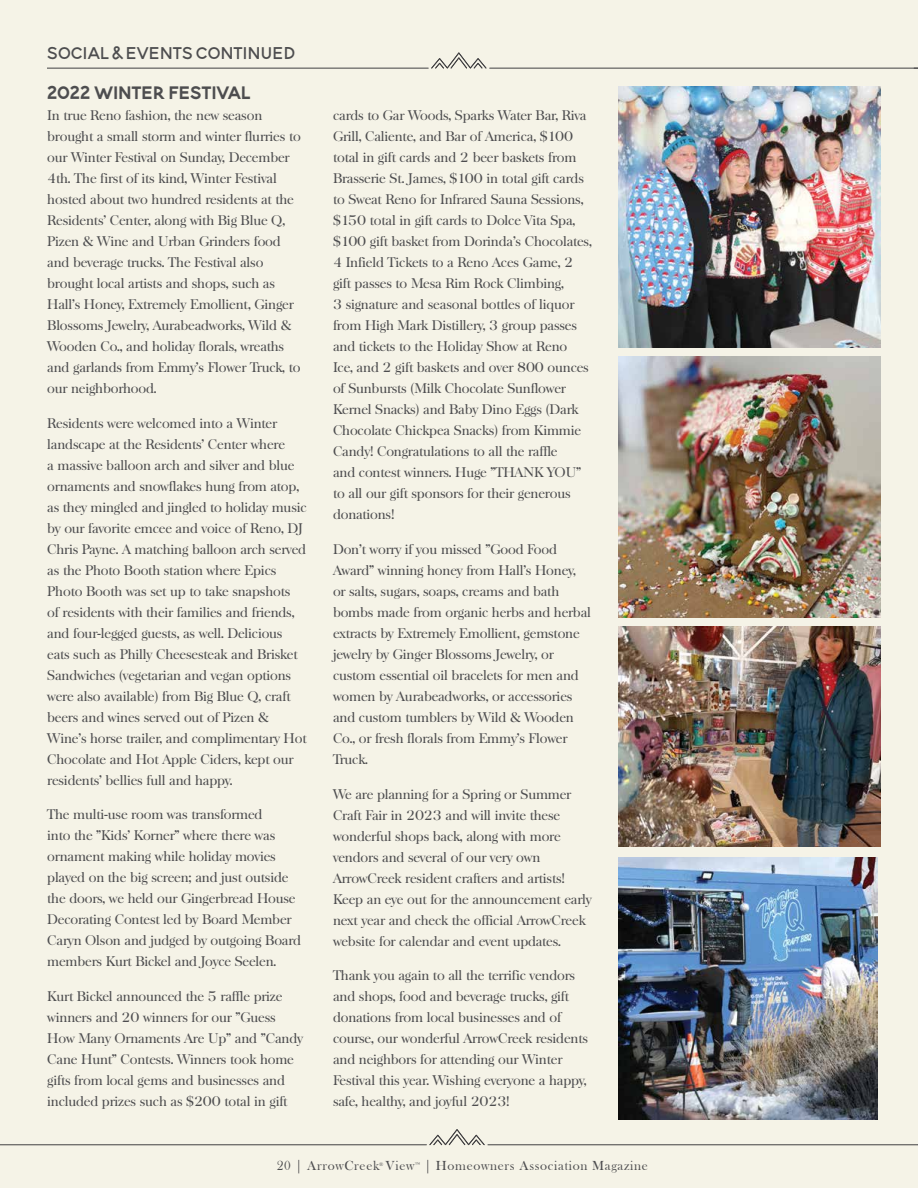
<style>
.page{position:relative;width:918px;height:1188px;background:#f5f3e7}
.page>*{position:absolute;margin:0;border:0;box-sizing:border-box;transform-origin:0 0}
.t1{font:700 31.5px "Blooming Elegant Sans";color:#4d4d4f}
.t2{font:30px "Blooming Elegant Sans";color:#4d4d4f}
.t3{font:13.5px/21px "Baskerville Serial";letter-spacing:-.01em;color:#4d4d4f}
.t4{font:13.5px "Bask Old Face";letter-spacing:.05em;color:#4d4d4f}
.t5{font:5.25px "Bask Old Face";color:#4d4d4f}
</style>
<div class="page">
<svg style="left:429px;top:1129px;width:56px;height:16px"></svg>
<hr style="left:488px;top:1144px;width:430px;height:1px;background:#414042">
<hr style="left:0;top:1144px;width:426px;height:1px;background:#414042">
<svg style="left:431px;top:52px;width:55px;height:17px"></svg>
<hr style="left:490px;top:68px;width:428px;height:1px;background:#414042">
<hr style="left:47px;top:68px;width:381px;height:1px;background:#414042">
<img style="left:619px;top:86px;width:261px;height:262px">
<img style="left:619px;top:356px;width:261px;height:262px">
<img style="left:619px;top:626px;width:261px;height:221px">
<img style="left:619px;top:858px;width:259px;height:261px">
<h2 class="t2" style="left:47px;top:31px;width:249px">social &amp; events continued</h2>
<h1 class="t1" style="left:47px;top:70px;width:205px">2022 winter festival</h1>
<p class="t3" style="left:47px;top:105px;width:255px">In true Reno fashion, the new season brought a small storm and winter flurries to our Winter Festival on Sunday, December 4th. The first of its kind, Winter Festival hosted about two hundred residents at the Residents' Center, along with Big Blue Q, Pizen &amp; Wine and Urban Grinders food and beverage trucks. The Festival also brought local artists and shops, such as Hall's Honey, Extremely Emollient, Ginger Blossoms Jewelry, Aurabeadworks, Wild &amp; Wooden Co., and holiday florals, wreaths and garlands from Emmy's Flower Truck, to our neighborhood.</p>
<p class="t3" style="left:47px;top:413px;width:261px">Residents were welcomed into a Winter landscape at the Residents' Center where<br>a massive balloon arch and silver and blue ornaments and snowflakes hung from atop, as they mingled and jingled to holiday music by our favorite emcee and voice of Reno, DJ Chris Payne. A matching balloon arch served as the Photo Booth station where Epics Photo Booth was set up to take snapshots<br>of residents with their families and friends, and four-legged guests, as well. Delicious eats such as Philly Cheesesteak and Brisket Sandwiches (vegetarian and vegan options were also available) from Big Blue Q, craft beers and wines served out of Pizen &amp; Wine's horse trailer, and complimentary Hot Chocolate and Hot Apple Ciders, kept our residents' bellies full and happy.</p>
<p class="t3" style="left:47px;top:804px;width:255px">The multi-use room was transformed<br>into the "Kids' Korner" where there was ornament making while holiday movies played on the big screen; and just outside the doors, we held our Gingerbread House Decorating Contest led by Board Member Caryn Olson and judged by outgoing Board members Kurt Bickel and Joyce Seelen.</p>
<p class="t3" style="left:47px;top:986px;width:257px">Kurt Bickel announced the 5 raffle prize winners and 20 winners for our "Guess How Many Ornaments Are Up" and "Candy Cane Hunt" Contests. Winners took home gifts from local gems and businesses and included prizes such as $200 total in gift</p>
<p class="t3" style="left:333px;top:105px;width:260px">cards to Gar Woods, Sparks Water Bar, Riva Grill, Caliente, and Bar of America, $100 total in gift cards and 2 beer baskets from Brasserie St. James, $100 in total gift cards to Sweat Reno for Infrared Sauna Sessions, $150 total in gift cards to Dolce Vita Spa, $100 gift basket from Dorinda's Chocolates, 4 Infield Tickets to a Reno Aces Game, 2 gift passes to Mesa Rim Rock Climbing,<br>3 signature and seasonal bottles of liquor from High Mark Distillery, 3 group passes and tickets to the Holiday Show at Reno<br>Ice, and 2 gift baskets and over 800 ounces of Sunbursts (Milk Chocolate Sunflower Kernel Snacks) and Baby Dino Eggs (Dark Chocolate Chickpea Snacks) from Kimmie Candy! Congratulations to all the raffle<br>and contest winners. Huge "THANK YOU" to all our gift sponsors for their generous donations!</p>
<p class="t3" style="left:333px;top:539px;width:260px">Don't worry if you missed "Good Food Award" winning honey from Hall's Honey, or salts, sugars, soaps, creams and bath bombs made from organic herbs and herbal extracts by Extremely Emollient, gemstone jewelry by Ginger Blossoms Jewelry, or custom essential oil bracelets for men and women by Aurabeadworks, or accessories and custom tumblers by Wild &amp; Wooden Co., or fresh florals from Emmy's Flower Truck.</p>
<p class="t3" style="left:333px;top:784px;width:260px">We are planning for a Spring or Summer Craft Fair in 2023 and will invite these wonderful shops back, along with more vendors and several of our very own ArrowCreek resident crafters and artists!<br>Keep an eye out for the announcement early next year and check the official ArrowCreek website for calendar and event updates.</p>
<p class="t3" style="left:333px;top:965px;width:256px">Thank you again to all the terrific vendors and shops, food and beverage trucks, gift donations from local businesses and of course, our wonderful ArrowCreek residents and neighbors for attending our Winter Festival this year. Wishing everyone a happy, safe, healthy, and joyful 2023!</p>
<p class="t4" style="left:277px;top:1158px;width:139px">20 | ArrowCreek View</p>
<p class="t5" style="left:379px;top:1161px;width:6px">®</p>
<p class="t5" style="left:415px;top:1161px;width:6px">™</p>
<p class="t4" style="left:424px;top:1158px;width:225px">| Homeowners Association Magazine</p>
</div>
